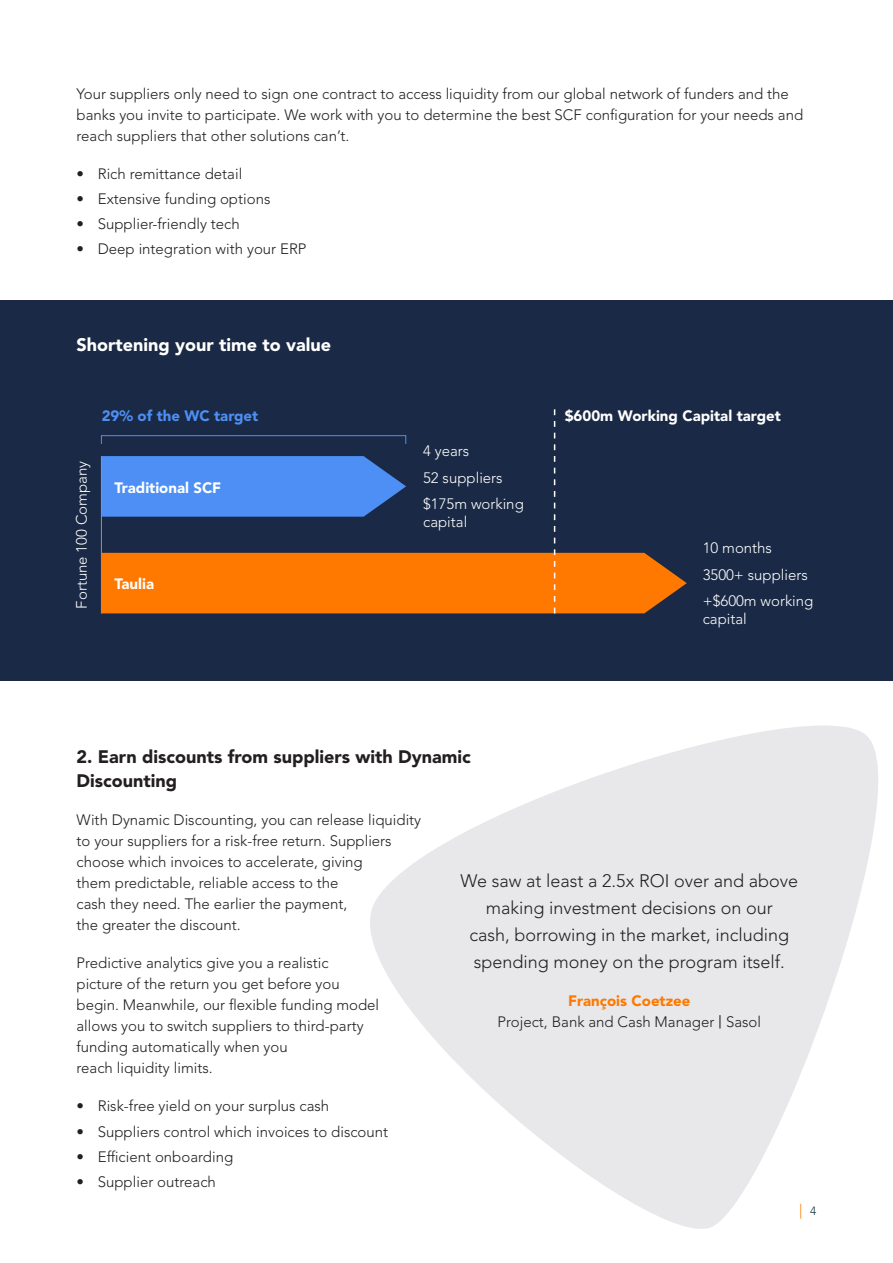
<style>
.page{position:relative;width:893px;height:1263px;background:#fff}
.page>*{position:absolute;margin:0;border:0;box-sizing:border-box;transform-origin:0 0}
.quote{font:300 18px/27px "Avenir LT Pro";color:#231f20;text-align:center}
.Body_heading{font:900 18px/24.3px "Avenir LT Pro";color:#231f20}
.Body_heading-2{font:900 18px "Avenir LT Pro";color:#fff}
.Body_copy{font:300 15px/21px "Avenir LT Pro";color:#231f20}
.Body_copy-2{font:300 15px/18px "Avenir LT Pro";color:#fff}
.Body_copy-3{font:900 15px "Avenir LT Pro";color:#fff}
.Body_copy-4{font:900 15px "Avenir LT Pro";color:#4d8ff5}
.t1{font:300 15px "Avenir LT Std";color:#ff7800}
.s1{font-weight:900;color:#ff7800}
.s2{font-family:"Poppins"}
.s3{font-family:"Avenir";font-size:12px;color:#163a41}
</style>
<div class="page">
<div style="left:0;top:300px;width:893px;height:380px;background:#1a2945"></div>
<svg style="left:370px;top:725px;width:508px;height:504px;fill:#e8e8eb"></svg>
<svg style="left:101px;top:409px;width:586px;height:204px"></svg>
<div style="left:101px;top:435px;width:305px;height:9px;border:1px solid #4d8ff5"></div>
<p class="Body_copy" style="left:77px;top:83px;width:728px">Your suppliers only need to sign one contract to access liquidity from our global network of funders and the banks you invite to participate. We work with you to determine the best SCF configuration for your needs and reach suppliers that other solutions can’t.</p>
<p class="Body_copy" style="left:77px;top:163px;width:167px">• Rich remittance detail</p>
<p class="Body_copy" style="left:77px;top:188px;width:195px">• Extensive funding options</p>
<p class="Body_copy" style="left:77px;top:213px;width:165px">• Supplier-friendly tech</p>
<p class="Body_copy" style="left:77px;top:239px;width:231px">• Deep integration with your ERP</p>
<p class="Body_heading-2" style="left:77px;top:333px;width:256px">Shortening your time to value</p>
<p class="Body_copy-2" style="left:73px;top:609px;width:149px;rotate:-90deg">Fortune 100 Company</p>
<p class="Body_copy-4" style="left:102px;top:406px;width:158px">29% of the WC target</p>
<p class="Body_copy-3" style="left:565px;top:406px;width:218px">$600m Working Capital target</p>
<p class="Body_copy-3" style="left:114px;top:478px;width:108px">Traditional SCF</p>
<p class="Body_copy-3" style="left:114px;top:574px;width:41px">Taulia</p>
<p class="Body_copy-2" style="left:423px;top:442px;width:48px">4 years</p>
<p class="Body_copy-2" style="left:423px;top:469px;width:81px">52 suppliers</p>
<p class="Body_copy-2" style="left:423px;top:495px;width:102px">$175m working capital</p>
<p class="Body_copy-2" style="left:703px;top:539px;width:71px">10 months</p>
<p class="Body_copy-2" style="left:703px;top:566px;width:107px">3500+ suppliers</p>
<p class="Body_copy-2" style="left:703px;top:592px;width:112px">+$600m working capital</p>
<p class="Body_heading" style="left:77px;top:745px;width:396px">2. Earn discounts from suppliers with Dynamic<br>Discounting</p>
<p class="Body_copy" style="left:77px;top:810px;width:346px">With Dynamic Discounting, you can release liquidity to your suppliers for a risk-free return. Suppliers choose which invoices to accelerate, giving<br>them predictable, reliable access to the<br>cash they need. The earlier the payment,<br>the greater the discount.</p>
<p class="Body_copy" style="left:77px;top:953px;width:304px">Predictive analytics give you a realistic<br>picture of the return you get before you begin. Meanwhile, our flexible funding model allows you to switch suppliers to third-party funding automatically when you<br>reach liquidity limits.</p>
<p class="Body_copy" style="left:77px;top:1096px;width:254px">• Risk-free yield on your surplus cash</p>
<p class="Body_copy" style="left:77px;top:1121px;width:313px">• Suppliers control which invoices to discount</p>
<p class="Body_copy" style="left:77px;top:1146px;width:158px">• Efficient onboarding</p>
<p class="Body_copy" style="left:77px;top:1171px;width:141px">• Supplier outreach</p>
<p class="quote" style="left:460px;top:867px;width:339px">We saw at least a 2.5x ROI over and above making investment decisions on our<br>cash, borrowing in the market, including spending money on the program itself.</p>
<p class="Body_copy" style="left:498px;top:990px;width:265px;text-align:center"><span class="s1">François Coetzee<br></span>Project, Bank and Cash Manager <span class="s2">|</span> Sasol</p>
<p class="t1" style="left:799px;top:1201px;width:19px">| <span class="s3">4</span></p>
</div>
